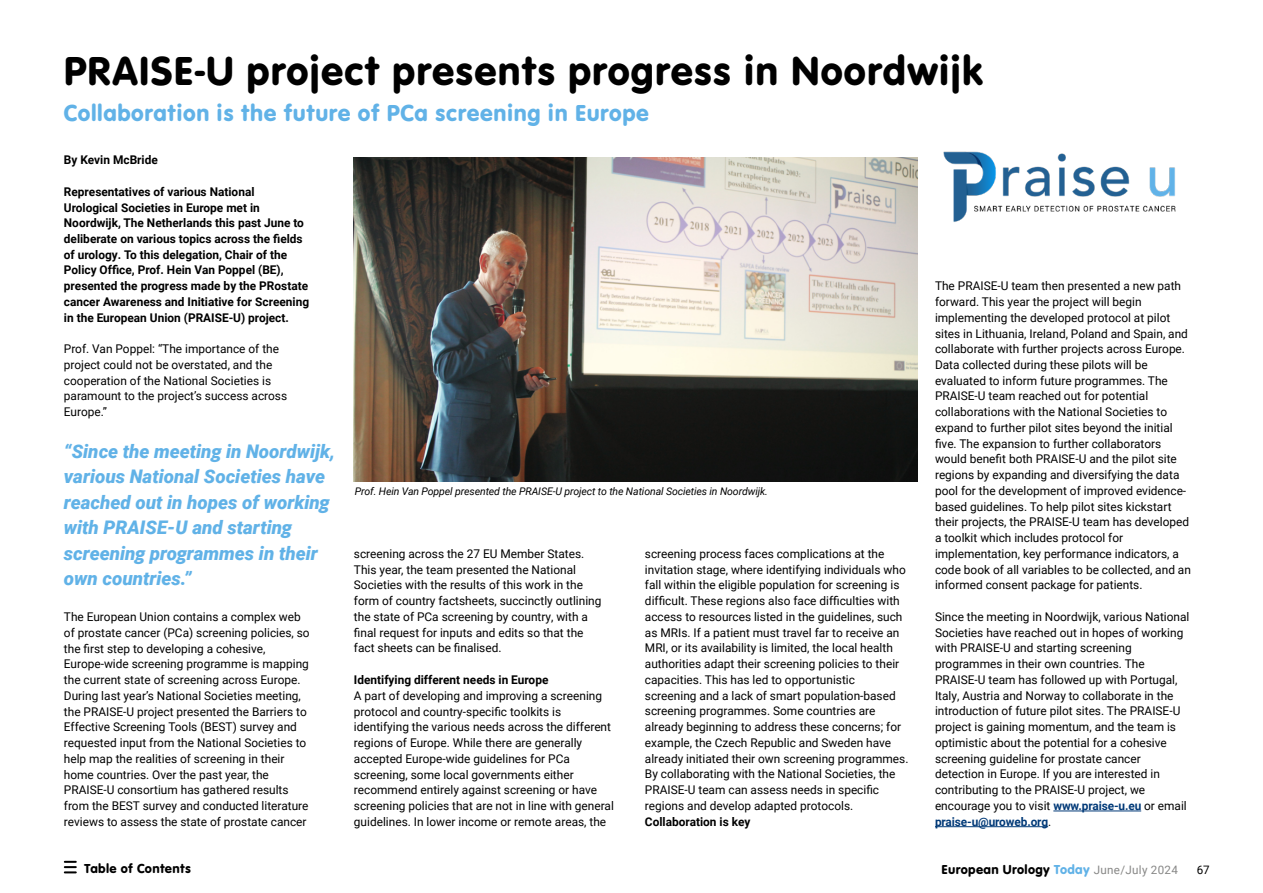
<style>
.page{position:relative;width:1263px;height:893px;background:#fff}
.page>*{position:absolute;margin:0;border:0;box-sizing:border-box;transform-origin:0 0}
.t1{font:42px "VAG Rundschrift D";letter-spacing:.025em;color:#000}
.t2{font:24px "VAG Rundschrift D";letter-spacing:.025em;color:#61b2e7}
.t3{font:italic 900 18.75px/25.5px "Roboto";color:#61b2e7}
.t4{font:13.5px "VAG Rundschrift D";letter-spacing:.025em;color:#000}
.t5{font:12px/15.8px "Roboto";color:#000}
.t6{font:700 12px/15.8px "Roboto";color:#000}
.t7{font:11.7px "Roboto";color:#000}
.t8{font:italic 10.5px "Roboto";letter-spacing:-.01em;color:#000}
.s1{font-weight:700;color:#023a78}
.s2{color:#61b2e7}
.s3{font-family:"Roboto";font-size:11.7px;color:#878786}
</style>
<div class="page">
<svg style="left:65px;top:861px;width:11px;height:12px"></svg>
<hr style="left:1053px;top:811px;width:88px;height:1px;background:#023a78">
<hr style="left:935px;top:826px;width:113px;height:1px;background:#023a78">
<img style="left:354px;top:157px;width:564px;height:324px">
<img style="left:943px;top:151px;width:233px;height:71px">
<h1 class="t1" style="left:64px;top:46px;width:921px">PRAISE-U project presents progress in Noordwijk</h1>
<h2 class="t2" style="left:64px;top:99px;width:587px">Collaboration is the future of PCa screening in Europe</h2>
<p class="t6" style="left:64px;top:152px;width:95px">By Kevin McBride</p>
<p class="t6" style="left:64px;top:183px;width:247px">Representatives of various National Urological Societies in Europe met in Noordwijk, The Netherlands this past June to deliberate on various topics across the fields of urology. To this delegation, Chair of the Policy Office, Prof. Hein Van Poppel (BE), presented the progress made by the PRostate cancer Awareness and Initiative for Screening in the European Union (PRAISE-U) project.</p>
<p class="t5" style="left:64px;top:341px;width:225px">Prof. Van Poppel: “The importance of the project could not be overstated, and the cooperation of the National Societies is paramount to the project’s success across Europe.”</p>
<h3 class="t3" style="left:64px;top:437px;width:273px">“Since the meeting in Noordwijk, various National Societies have reached out in hopes of working with PRAISE-U and starting screening programmes in their own countries.”</h3>
<p class="t5" style="left:64px;top:608px;width:247px">The European Union contains a complex web of prostate cancer (PCa) screening policies, so the first step to developing a cohesive, Europe-wide screening programme is mapping the current state of screening across Europe.<br>During last year’s National Societies meeting, the PRAISE-U project presented the Barriers to Effective Screening Tools (BEST) survey and requested input from the National Societies to help map the realities of screening in their home countries. Over the past year, the PRAISE-U consortium has gathered results from the BEST survey and conducted literature reviews to assess the state of prostate cancer</p>
<p class="t5" style="left:935px;top:278px;width:257px">The PRAISE-U team then presented a new path forward. This year the project will begin implementing the developed protocol at pilot sites in Lithuania, Ireland, Poland and Spain, and collaborate with further projects across Europe.<br>Data collected during these pilots will be evaluated to inform future programmes. The PRAISE-U team reached out for potential collaborations with the National Societies to expand to further pilot sites beyond the initial five. The expansion to further collaborators would benefit both PRAISE-U and the pilot site regions by expanding and diversifying the data pool for the development of improved evidence&shy;based guidelines. To help pilot sites kickstart their projects, the PRAISE-U team has developed a toolkit which includes protocol for implementation, key performance indicators, a code book of all variables to be collected, and an informed consent package for patients.</p>
<p class="t5" style="left:935px;top:608px;width:256px">Since the meeting in Noordwijk, various National Societies have reached out in hopes of working with PRAISE-U and starting screening programmes in their own countries. The PRAISE-U team has followed up with Portugal, Italy, Austria and Norway to collaborate in the introduction of future pilot sites. The PRAISE-U project is gaining momentum, and the team is optimistic about the potential for a cohesive screening guideline for prostate cancer detection in Europe. If you are interested in contributing to the PRAISE-U project, we encourage you to visit <span class="s1">www.praise-u.eu</span> or email <span class="s1">praise-u@uroweb.org</span>.</p>
<p class="t8" style="left:355px;top:484px;width:415px">Prof. Hein Van Poppel presented the PRAISE-U project to the National Societies in Noordwijk.</p>
<p class="t5" style="left:354px;top:545px;width:249px">screening across the 27 EU Member States.<br>This year, the team presented the National Societies with the results of this work in the form of country factsheets, succinctly outlining the state of PCa screening by country, with a final request for inputs and edits so that the fact sheets can be finalised.</p>
<p class="t6" style="left:354px;top:671px;width:196px">Identifying different needs in Europe</p>
<p class="t5" style="left:354px;top:687px;width:261px">A part of developing and improving a screening protocol and country-specific toolkits is identifying the various needs across the different regions of Europe. While there are generally accepted Europe-wide guidelines for PCa screening, some local governments either recommend entirely against screening or have screening policies that are not in line with general guidelines. In lower income or remote areas, the</p>
<p class="t5" style="left:645px;top:545px;width:265px">screening process faces complications at the invitation stage, where identifying individuals who fall within the eligible population for screening is difficult. These regions also face difficulties with access to resources listed in the guidelines, such as MRIs. If a patient must travel far to receive an MRI, or its availability is limited, the local health authorities adapt their screening policies to their capacities. This has led to opportunistic screening and a lack of smart population-based screening programmes. Some countries are already beginning to address these concerns; for example, the Czech Republic and Sweden have already initiated their own screening programmes.<br>By collaborating with the National Societies, the PRAISE-U team can assess needs in specific regions and develop adapted protocols.</p>
<p class="t6" style="left:645px;top:813px;width:107px">Collaboration is key</p>
<p class="t4" style="left:84px;top:860px;width:108px">Table of Contents</p>
<p class="t4" style="left:941px;top:861px;width:238px">European Urology <span class="s2">Today</span> <span class="s3">June/July 2024</span></p>
<p class="t7" style="left:1197px;top:861px;width:15px">67</p>
</div>
